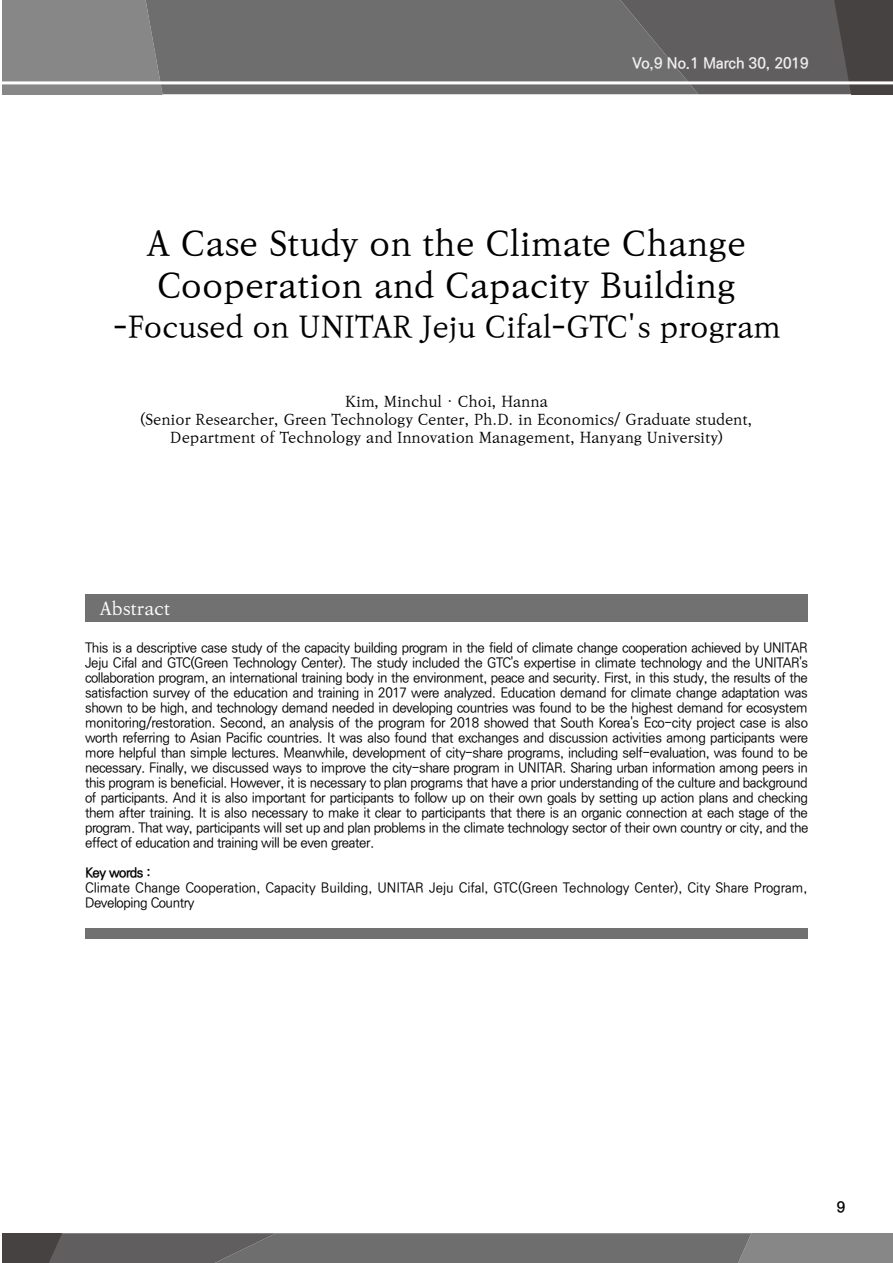
<style>
.page{position:relative;width:893px;height:1263px;background:#fff}
.page>*{position:absolute;margin:0;border:0;box-sizing:border-box;transform-origin:0 0}
.t1{font:500 34.5px/41.4px "Ko Pub Batang";color:#000;text-align:center}
.t2{font:500 30px "Ko Pub Batang";color:#000}
.t3{font:500 18px "Ko Pub Batang";color:#fff}
.t4{font:500 15px/18px "Ko Pub Batang";color:#000;text-align:center}
.t5{font:700 15px "Ko Pub Dotum";color:#efefef}
.t6{font:700 15px "Ko Pub Dotum";color:#000}
.t7{font:500 13.5px/15px "Ko Pub Dotum";letter-spacing:-.01em;color:#000;text-align:justify}
.t8{font:700 13.5px "Ko Pub Dotum";letter-spacing:-.04em;color:#000}
</style>
<div class="page">
<div style="left:2px;top:0;width:144px;height:94px;background:#878787"></div>
<div style="left:146px;top:0;width:474px;height:94px;background:#6f6e6e"></div>
<svg style="left:620px;top:0;width:273px;height:94px;background:#5e5c5c"></svg>
<hr style="left:0;top:81px;width:893px;height:3px;background:#fff">
<svg style="left:2px;top:1233px;width:891px;height:30px;background:#6e6c6c"></svg>
<div style="left:85px;top:594px;width:723px;height:28px;background:#727171"></div>
<div style="left:85px;top:928px;width:723px;height:11px;background:#727171"></div>
<p class="t5" style="left:632px;top:56px;width:177px">Vo,9 No.1 March 30, 2019</p>
<h1 class="t1" style="left:147px;top:224px;width:601px">A Case Study on the Climate Change<br>Cooperation and Capacity Building</h1>
<h2 class="t2" style="left:113px;top:311px;width:669px">-Focused on UNITAR Jeju Cifal-GTC's program</h2>
<p class="t4" style="left:141px;top:393px;width:613px">Kim, Minchul · Choi, Hanna<br>(Senior Researcher, Green Technology Center, Ph.D. in Economics/ Graduate student,<br>Department of Technology and Innovation Management, Hanyang University)</p>
<h3 class="t3" style="left:100px;top:599px;width:72px">Abstract</h3>
<p class="t7" style="left:85px;top:641px;width:725px">This is a descriptive case study of the capacity building program in the field of climate change cooperation achieved by UNITAR Jeju Cifal and GTC(Green Technology Center). The study included the GTC's expertise in climate technology and the UNITAR's collaboration program, an international training body in the environment, peace and security. First, in this study, the results of the satisfaction survey of the education and training in 2017 were analyzed. Education demand for climate change adaptation was shown to be high, and technology demand needed in developing countries was found to be the highest demand for ecosystem monitoring/restoration. Second, an analysis of the program for 2018 showed that South Korea's Eco-city project case is also worth referring to Asian Pacific countries. It was also found that exchanges and discussion activities among participants were more helpful than simple lectures. Meanwhile, development of city-share programs, including self-evaluation, was found to be necessary. Finally, we discussed ways to improve the city-share program in UNITAR. Sharing urban information among peers in this program is beneficial. However, it is necessary to plan programs that have a prior understanding of the culture and background of participants. And it is also important for participants to follow up on their own goals by setting up action plans and checking them after training. It is also necessary to make it clear to participants that there is an organic connection at each stage of the program. That way, participants will set up and plan problems in the climate technology sector of their own country or city, and the effect of education and training will be even greater.</p>
<p class="t8" style="left:85px;top:866px;width:67px">Key words :</p>
<p class="t7" style="left:85px;top:881px;width:724px">Climate Change Cooperation, Capacity Building, UNITAR Jeju Cifal, GTC(Green Technology Center), City Share Program,<br>Developing Country</p>
<p class="t6" style="left:837px;top:1199px;width:10px">9</p>
</div>
